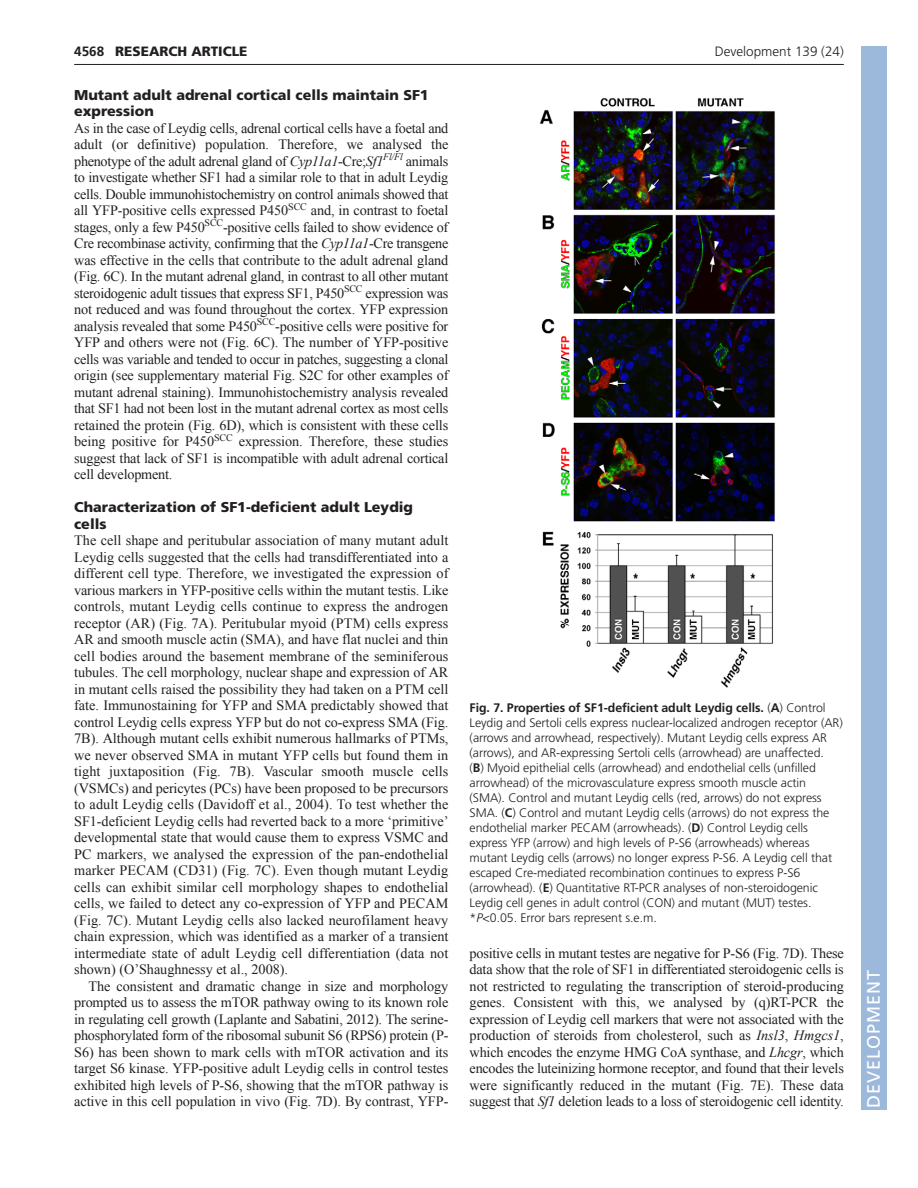
<style>
.page{position:relative;width:918px;height:1188px;background:#fff}
.page>*{position:absolute;margin:0;border:0;box-sizing:border-box;transform-origin:0 0}
.t1{font:18px "Frutiger LT Std";letter-spacing:.055em;color:#fff}
.t2{font:14.25px/16.5px "Times New Roman";letter-spacing:-.015em;color:#231f20;text-align:justify}
.t3{font:900 14.25px/16.5px "Frutiger LT Std";color:#231f20}
.t4{font:300 13.5px "Frutiger";color:#231f20}
.t5{font:900 13.5px "Frutiger LT Std";color:#231f20}
.t6{font:700 13.5px "Frutiger LT Std";color:#231f20}
.t7{font:300 12.3px/15px "Frutiger";letter-spacing:-.005em;color:#231f20}
.s1{font-style:italic}
.s2{font-weight:700}
</style>
<div class="page">
<hr style="left:74px;top:64px;width:770px;height:1px;background:#231f20">
<img style="left:539px;top:97px;width:236px;height:591px">
<div style="left:861px;top:46px;width:25px;height:1064px;background:#9cb9db"></div>
<p class="t5" style="left:115px;top:46px;width:134px">RESEARCH ARTICLE</p>
<p class="t4" style="left:715px;top:46px;width:131px">Development 139 (24)</p>
<p class="t6" style="left:74px;top:46px;width:32px">4568</p>
<p class="t3" style="left:74px;top:88px;width:356px">Mutant adult adrenal cortical cells maintain SF1 expression</p>
<p class="t2" style="left:74px;top:120px;width:376px">As in the case of Leydig cells, adrenal cortical cells have a foetal and adult (or definitive) population. Therefore, we analysed the phenotype of the adult adrenal gland of <span class="s1">Cyp11a1</span>-Cre;<span class="s1">Sf1</span><sup>Fl/Fl</sup> animals to investigate whether SF1 had a similar role to that in adult Leydig cells. Double immunohistochemistry on control animals showed that all YFP-positive cells expressed P450<sup>SCC</sup> and, in contrast to foetal stages, only a few P450<sup>SCC</sup>-positive cells failed to show evidence of Cre recombinase activity, confirming that the <span class="s1">Cyp11a1</span>-Cre transgene was effective in the cells that contribute to the adult adrenal gland (Fig. 6C). In the mutant adrenal gland, in contrast to all other mutant steroidogenic adult tissues that express SF1, P450<sup>SCC</sup> expression was not reduced and was found throughout the cortex. YFP expression analysis revealed that some P450<sup>SCC</sup>-positive cells were positive for YFP and others were not (Fig. 6C). The number of YFP-positive cells was variable and tended to occur in patches, suggesting a clonal origin (see supplementary material Fig. S2C for other examples of mutant adrenal staining). Immunohistochemistry analysis revealed that SF1 had not been lost in the mutant adrenal cortex as most cells retained the protein (Fig. 6D), which is consistent with these cells being positive for P450<sup>SCC</sup> expression. Therefore, these studies suggest that lack of SF1 is incompatible with adult adrenal cortical cell development.</p>
<p class="t3" style="left:74px;top:500px;width:340px">Characterization of SF1-deficient adult Leydig cells</p>
<p class="t2" style="left:74px;top:532px;width:376px">The cell shape and peritubular association of many mutant adult Leydig cells suggested that the cells had transdifferentiated into a different cell type. Therefore, we investigated the expression of various markers in YFP-positive cells within the mutant testis. Like controls, mutant Leydig cells continue to express the androgen receptor (AR) (Fig. 7A). Peritubular myoid (PTM) cells express AR and smooth muscle actin (SMA), and have flat nuclei and thin cell bodies around the basement membrane of the seminiferous tubules. The cell morphology, nuclear shape and expression of AR in mutant cells raised the possibility they had taken on a PTM cell fate. Immunostaining for YFP and SMA predictably showed that control Leydig cells express YFP but do not co-express SMA (Fig.<br>7B). Although mutant cells exhibit numerous hallmarks of PTMs, we never observed SMA in mutant YFP cells but found them in tight juxtaposition (Fig. 7B). Vascular smooth muscle cells (VSMCs) and pericytes (PCs) have been proposed to be precursors to adult Leydig cells (Davidoff et al., 2004). To test whether the SF1-deficient Leydig cells had reverted back to a more ‘primitive’ developmental state that would cause them to express VSMC and PC markers, we analysed the expression of the pan-endothelial marker PECAM (CD31) (Fig. 7C). Even though mutant Leydig cells can exhibit similar cell morphology shapes to endothelial cells, we failed to detect any co-expression of YFP and PECAM (Fig. 7C). Mutant Leydig cells also lacked neurofilament heavy chain expression, which was identified as a marker of a transient intermediate state of adult Leydig cell differentiation (data not shown) (O’Shaughnessy et al., 2008).</p>
<p class="t2" style="left:74px;top:978px;width:376px;text-indent:14px">The consistent and dramatic change in size and morphology prompted us to assess the mTOR pathway owing to its known role in regulating cell growth (Laplante and Sabatini, 2012). The serine&shy;phosphorylated form of the ribosomal subunit S6 (RPS6) protein (P-S6) has been shown to mark cells with mTOR activation and its target S6 kinase. YFP-positive adult Leydig cells in control testes exhibited high levels of P-S6, showing that the mTOR pathway is active in this cell population in vivo (Fig. 7D). By contrast, YFP-</p>
<p class="t7" style="left:470px;top:701px;width:375px"><span class="s2">Fig. 7. Properties of SF1-deficient adult Leydig cells.</span> (<span class="s2">A</span>) Control Leydig and Sertoli cells express nuclear-localized androgen receptor (AR) (arrows and arrowhead, respectively). Mutant Leydig cells express AR (arrows), and AR-expressing Sertoli cells (arrowhead) are unaffected.<br>(<span class="s2">B</span>) Myoid epithelial cells (arrowhead) and endothelial cells (unfilled arrowhead) of the microvasculature express smooth muscle actin (SMA). Control and mutant Leydig cells (red, arrows) do not express SMA. (<span class="s2">C</span>) Control and mutant Leydig cells (arrows) do not express the endothelial marker PECAM (arrowheads). (<span class="s2">D</span>) Control Leydig cells express YFP (arrow) and high levels of P-S6 (arrowheads) whereas mutant Leydig cells (arrows) no longer express P-S6. A Leydig cell that escaped Cre-mediated recombination continues to express P-S6 (arrowhead). (<span class="s2">E</span>) Quantitative RT-PCR analyses of non-steroidogenic Leydig cell genes in adult control (CON) and mutant (MUT) testes. *<span class="s1">P</span>&lt;0.05. Error bars represent s.e.m.</p>
<p class="t2" style="left:470px;top:945px;width:376px">positive cells in mutant testes are negative for P-S6 (Fig. 7D). These data show that the role of SF1 in differentiated steroidogenic cells is not restricted to regulating the transcription of steroid-producing genes. Consistent with this, we analysed by (q)RT-PCR the expression of Leydig cell markers that were not associated with the production of steroids from cholesterol, such as <span class="s1">Insl3</span>, <span class="s1">Hmgcs1</span>, which encodes the enzyme HMG CoA synthase, and <span class="s1">Lhcgr</span>, which encodes the luteinizing hormone receptor, and found that their levels were significantly reduced in the mutant (Fig. 7E). These data suggest that <span class="s1">Sf1</span> deletion leads to a loss of steroidogenic cell identity.</p>
<p class="t1" style="left:863px;top:1108px;width:140px;rotate:-90deg">DEVELOPMENT</p>
</div>
